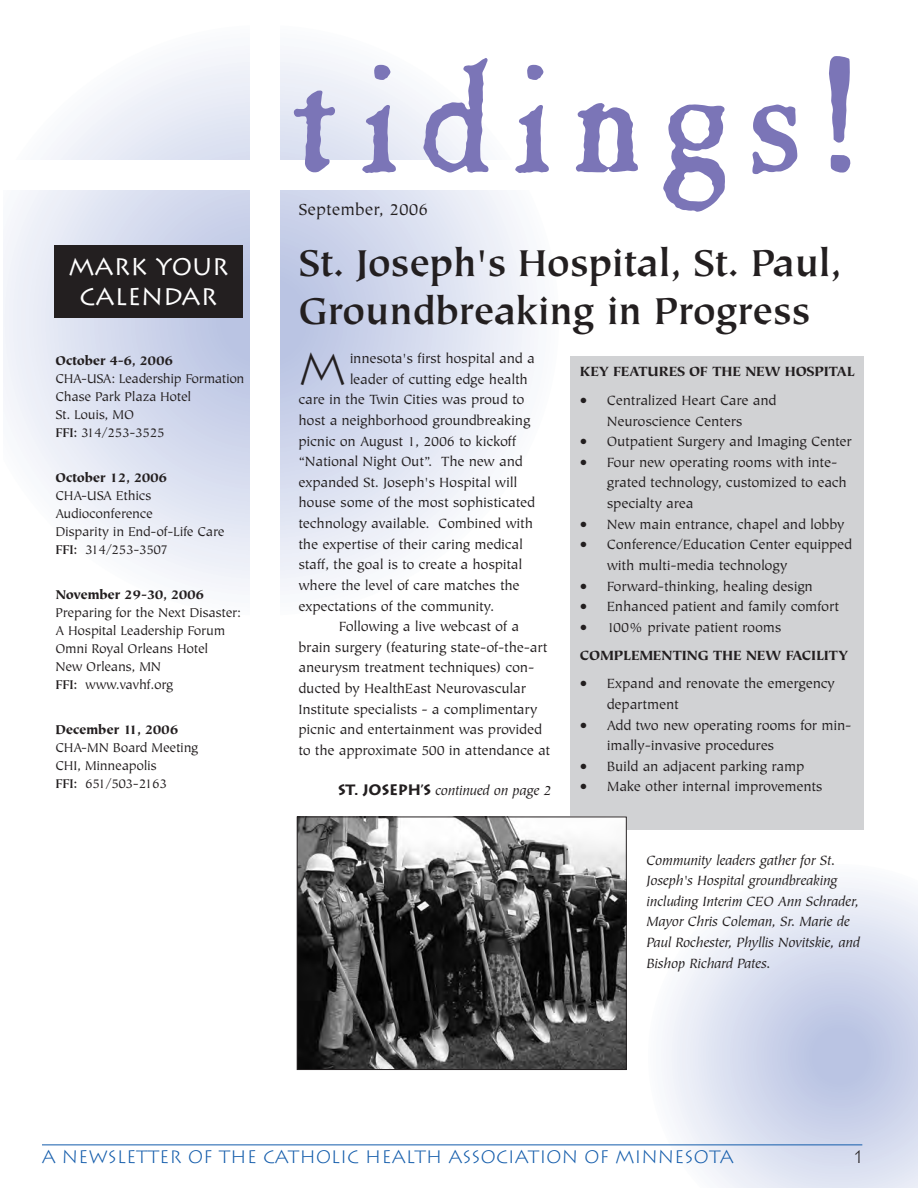
<style>
.page{position:relative;width:918px;height:1188px;background:#fff}
.page>*{position:absolute;margin:0;border:0;box-sizing:border-box;transform-origin:0 0}
.t1{font:300 44.25px "Lithos";color:#231f20}
.t2{font:700 42px/48px "Tiepolo";letter-spacing:-.015em;color:#231f20}
.t3{font:24px/30px "Lithos";color:#fff;text-align:center}
.t4{font:300 18px "Lithos";color:#135cab}
.t5{font:18px "Tiepolo";color:#231f20}
.t6{font:300 18px "Lithos";color:#231f20}
.t7{font:15px/20.7px "Tiepolo";letter-spacing:-.015em;color:#231f20}
.t8{font:italic 15px/20.7px "Tiepolo";letter-spacing:-.015em;color:#231f20}
.t9{font:900 15px "Tiepolo";letter-spacing:-.02em;color:#231f20}
.t10{font:14.25px/18px "Tiepolo";letter-spacing:-.02em;color:#231f20}
.t11{font:900 14.25px "Tiepolo";letter-spacing:-.025em;color:#231f20}
.s1{font-weight:700}
.s2{font-family:"Lithos";font-weight:700;font-style:normal}
</style>
<div class="page">
<svg style="left:3px;top:58px;width:523px;height:525px"></svg>
<div style="left:5px;top:62px;width:517px;height:517px;background:#f1f3f9;border-radius:50%"></div>
<div style="left:17px;top:74px;width:493px;height:493px;background:#edf0f8;border-radius:50%"></div>
<div style="left:38px;top:94px;width:452px;height:452px;background:#e9ecf6;border-radius:50%"></div>
<div style="left:50px;top:106px;width:428px;height:428px;background:#e5e9f5;border-radius:50%"></div>
<div style="left:62px;top:119px;width:403px;height:403px;background:#e1e6f3;border-radius:50%"></div>
<div style="left:78px;top:135px;width:371px;height:371px;background:#dde2f2;border-radius:50%"></div>
<div style="left:94px;top:151px;width:339px;height:339px;background:#d9def0;border-radius:50%"></div>
<div style="left:111px;top:167px;width:306px;height:306px;background:#d5dbee;border-radius:50%"></div>
<div style="left:127px;top:184px;width:273px;height:273px;background:#d1d8ed;border-radius:50%"></div>
<div style="left:143px;top:200px;width:241px;height:241px;background:#cdd4eb;border-radius:50%"></div>
<div style="left:160px;top:216px;width:208px;height:208px;background:#c9d0e9;border-radius:50%"></div>
<div style="left:176px;top:232px;width:176px;height:176px;background:#c5cee8;border-radius:50%"></div>
<div style="left:188px;top:245px;width:151px;height:151px;background:#c2cae6;border-radius:50%"></div>
<div style="left:204px;top:261px;width:119px;height:119px;background:#bec8e5;border-radius:50%"></div>
<div style="left:221px;top:277px;width:86px;height:86px;background:#bac4e3;border-radius:50%"></div>
<div style="left:250px;top:23px;width:29px;height:658px;background:#fff"></div>
<div style="left:3px;top:160px;width:588px;height:29px;background:#fff"></div>
<svg style="left:294px;top:90px;width:41px;height:82px"></svg>
<svg style="left:362px;top:65px;width:34px;height:108px"></svg>
<svg style="left:423px;top:58px;width:65px;height:115px"></svg>
<svg style="left:515px;top:65px;width:34px;height:108px"></svg>
<svg style="left:576px;top:103px;width:62px;height:69px"></svg>
<svg style="left:663px;top:104px;width:62px;height:108px"></svg>
<svg style="left:752px;top:104px;width:45px;height:70px"></svg>
<svg style="left:829px;top:56px;width:22px;height:117px"></svg>
<svg style="left:669px;top:885px;width:214px;height:261px"></svg>
<svg style="left:672px;top:888px;width:222px;height:258px;fill:#f5f6fb"></svg>
<svg style="left:677px;top:893px;width:230px;height:253px;fill:#f3f5fa"></svg>
<svg style="left:682px;top:898px;width:236px;height:248px"></svg>
<svg style="left:685px;top:901px;width:233px;height:245px;fill:#eff1f8"></svg>
<svg style="left:690px;top:906px;width:228px;height:243px"></svg>
<svg style="left:693px;top:909px;width:225px;height:244px;fill:#edeff7"></svg>
<svg style="left:698px;top:914px;width:220px;height:246px"></svg>
<svg style="left:701px;top:917px;width:217px;height:247px;fill:#eaedf6"></svg>
<svg style="left:706px;top:922px;width:212px;height:266px;fill:#e8ebf6"></svg>
<svg style="left:709px;top:925px;width:209px;height:262px;fill:#e6eaf5"></svg>
<svg style="left:712px;top:928px;width:206px;height:257px;fill:#e5e9f5"></svg>
<svg style="left:714px;top:930px;width:204px;height:252px;fill:#e4e8f4"></svg>
<svg style="left:717px;top:933px;width:201px;height:246px;fill:#e2e7f4"></svg>
<svg style="left:720px;top:936px;width:198px;height:241px"></svg>
<svg style="left:722px;top:938px;width:196px;height:236px;fill:#e0e5f3"></svg>
<svg style="left:725px;top:941px;width:193px;height:230px"></svg>
<svg style="left:727px;top:943px;width:191px;height:226px"></svg>
<div style="left:762px;top:978px;width:156px;height:156px;background:#cdd4eb;border-radius:50%"></div>
<div style="left:772px;top:988px;width:136px;height:136px;background:#c9d0e9;border-radius:50%"></div>
<div style="left:783px;top:999px;width:114px;height:114px;background:#c5cee8;border-radius:50%"></div>
<div style="left:791px;top:1007px;width:98px;height:98px;background:#c2cae6;border-radius:50%"></div>
<div style="left:801px;top:1017px;width:78px;height:78px;background:#bec8e5;border-radius:50%"></div>
<div style="left:812px;top:1028px;width:56px;height:56px;background:#bac4e3;border-radius:50%"></div>
<div style="left:54px;top:245px;width:189px;height:72px;background:#231f20"></div>
<hr style="left:42px;top:1144px;width:820px;height:1px;background:#135cab">
<div style="left:571px;top:357px;width:293px;height:473px;background:#d1d2d4"></div>
<img style="left:299px;top:819px;width:326px;height:249px">
<div style="left:297px;top:817px;width:330px;height:253px;border:1px solid #231f20"></div>
<h3 class="t3" style="left:68px;top:251px;width:162px">MARK YOUR<br>CALENDAR</h3>
<p class="t11" style="left:56px;top:355px;width:119px">October 4-6, 2006</p>
<p class="t10" style="left:56px;top:371px;width:191px">CHA-USA: Leadership Formation<br>Chase Park Plaza Hotel<br>St. Louis, MO<br><span class="s1">FFI:</span> 314/253-3525</p>
<p class="t11" style="left:56px;top:472px;width:113px">October 12, 2006</p>
<p class="t10" style="left:56px;top:488px;width:171px">CHA-USA Ethics<br>Audioconference<br>Disparity in End-of-Life Care<br><span class="s1">FFI:</span> 314/253-3507</p>
<p class="t11" style="left:56px;top:589px;width:150px">November 29-30, 2006</p>
<p class="t10" style="left:56px;top:605px;width:187px">Preparing for the Next Disaster:<br>A Hospital Leadership Forum<br>Omni Royal Orleans Hotel<br>New Orleans, MN<br><span class="s1">FFI:</span> www.vavhf.org</p>
<p class="t11" style="left:56px;top:724px;width:124px">December 11, 2006</p>
<p class="t10" style="left:56px;top:740px;width:144px">CHA-MN Board Meeting<br>CHI, Minneapolis<br><span class="s1">FFI:</span> 651/503-2163</p>
<p class="t5" style="left:298px;top:203px;width:131px">September, 2006</p>
<h2 class="t2" style="left:298px;top:243px;width:545px">St. Joseph's Hospital, St. Paul,<br>Groundbreaking in Progress</h2>
<h1 class="t1" style="left:298px;top:343px;width:49px">M</h1>
<p class="t7" style="left:350px;top:349px;width:187px">innesota's first hospital and a</p>
<p class="t7" style="left:350px;top:370px;width:180px">leader of cutting edge health</p>
<p class="t7" style="left:298px;top:391px;width:228px">care in the Twin Cities was proud to</p>
<p class="t7" style="left:298px;top:411px;width:234px">host a neighborhood groundbreaking</p>
<p class="t7" style="left:298px;top:432px;width:219px">picnic on August 1, 2006 to kickoff</p>
<p class="t7" style="left:298px;top:452px;width:226px">“National Night Out”. The new and</p>
<p class="t7" style="left:298px;top:473px;width:220px">expanded St. Joseph's Hospital will</p>
<p class="t7" style="left:298px;top:494px;width:238px">house some of the most sophisticated</p>
<p class="t7" style="left:298px;top:514px;width:236px">technology available. Combined with</p>
<p class="t7" style="left:298px;top:535px;width:226px">the expertise of their caring medical</p>
<p class="t7" style="left:298px;top:556px;width:225px">staff, the goal is to create a hospital</p>
<p class="t7" style="left:298px;top:576px;width:223px">where the level of care matches the</p>
<p class="t7" style="left:298px;top:597px;width:197px">expectations of the community.</p>
<p class="t7" style="left:339px;top:617px;width:182px">Following a live webcast of a</p>
<p class="t7" style="left:298px;top:638px;width:251px">brain surgery (featuring state-of-the-art</p>
<p class="t7" style="left:298px;top:659px;width:237px">aneurysm treatment techniques) con-</p>
<p class="t7" style="left:298px;top:679px;width:229px">ducted by HealthEast Neurovascular</p>
<p class="t7" style="left:298px;top:700px;width:241px">Institute specialists - a complimentary</p>
<p class="t7" style="left:298px;top:721px;width:245px">picnic and entertainment was provided</p>
<p class="t7" style="left:298px;top:741px;width:253px">to the approximate 500 in attendance at</p>
<p class="t9" style="left:580px;top:366px;width:277px">KEY FEATURES OF THE NEW HOSPITAL</p>
<p class="t7" style="left:580px;top:391px;width:198px;text-align:center">• Centralized Heart Care and<br>Neuroscience Centers</p>
<p class="t7" style="left:580px;top:432px;width:274px">• Outpatient Surgery and Imaging Center</p>
<p class="t7" style="left:607px;top:453px;width:242px;text-indent:-27px">• Four new operating rooms with inte&shy;grated technology, customized to each specialty area</p>
<p class="t7" style="left:580px;top:515px;width:266px">• New main entrance, chapel and lobby</p>
<p class="t7" style="left:607px;top:536px;width:247px;text-indent:-27px">• Conference/Education Center equipped with multi-media technology</p>
<p class="t7" style="left:580px;top:577px;width:235px">• Forward-thinking, healing design</p>
<p class="t7" style="left:580px;top:597px;width:261px">• Enhanced patient and family comfort</p>
<p class="t7" style="left:580px;top:618px;width:203px">• 100% private patient rooms</p>
<p class="t9" style="left:580px;top:649px;width:270px">COMPLEMENTING THE NEW FACILITY</p>
<p class="t7" style="left:607px;top:675px;width:230px;text-indent:-27px">• Expand and renovate the emergency department</p>
<p class="t7" style="left:607px;top:716px;width:246px;text-indent:-27px">• Add two new operating rooms for min&shy;imally-invasive procedures</p>
<p class="t7" style="left:580px;top:757px;width:226px">• Build an adjacent parking ramp</p>
<p class="t8" style="left:338px;top:781px;width:215px"><span class="s2">ST. JOSEPH’S</span> continued on page 2</p>
<p class="t7" style="left:580px;top:778px;width:244px">• Make other internal improvements</p>
<p class="t8" style="left:646px;top:851px;width:215px">Community leaders gather for St.<br>Joseph's Hospital groundbreaking including Interim CEO Ann Schrader, Mayor Chris Coleman, Sr. Marie de Paul Rochester, Phyllis Novitskie, and Bishop Richard Pates.</p>
<p class="t4" style="left:42px;top:1146px;width:693px">A NEWSLETTER OF THE CATHOLIC HEALTH ASSOCIATION OF MINNESOTA</p>
<p class="t6" style="left:854px;top:1146px;width:10px">1</p>
</div>
